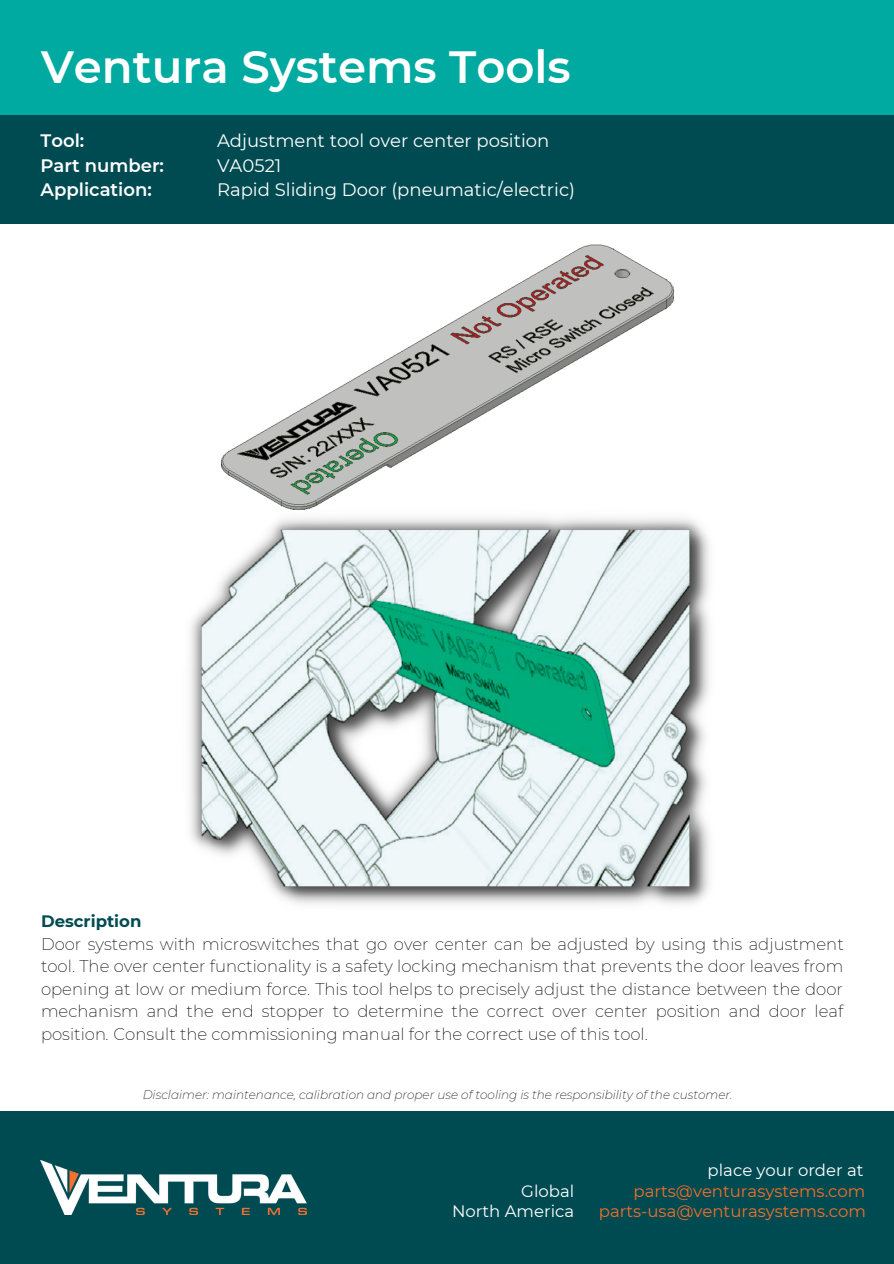
<style>
.page{position:relative;width:894px;height:1264px;background:#fff}
.page>*{position:absolute;margin:0;border:0;box-sizing:border-box;transform-origin:0 0}
.t1{font:600 45px "Montserrat";color:#fff}
.t2{font:18px/24.8px "Montserrat";color:#fff}
.t3{font:600 18px/24.8px "Montserrat";color:#fff}
.t4{font:200 16.5px/22.5px "Montserrat";color:#000;text-align:justify}
.t5{font:16.5px/20.4px "Montserrat";color:#f36d2a;text-align:right}
.t6{font:16.5px/20.4px "Montserrat";color:#fff;text-align:right}
.t7{font:700 16.5px "Montserrat";color:#004b52}
.t8{font:italic 200 12px "Montserrat";color:#000}
.s1{font-style:italic}
</style>
<div class="page">
<div style="left:0;top:0;width:893px;height:115px;background:#00aaa0"></div>
<div style="left:0;top:1111px;width:893px;height:152px;background:#004b52"></div>
<img style="left:221px;top:244px;width:453px;height:265px">
<img style="left:41px;top:1160px;width:265px;height:54px">
<div style="left:0;top:115px;width:893px;height:109px;background:#004b52"></div>
<img style="left:190px;top:509px;width:520px;height:396px">
<h1 class="t1" style="left:41px;top:40px;width:531px">Ventura Systems Tools</h1>
<p class="t3" style="left:41px;top:128px;width:125px">Tool:<br>Part number:<br>Application:</p>
<p class="t2" style="left:217px;top:128px;width:359px">Adjustment tool over center position<br>VA0521<br>Rapid Sliding Door (pneumatic/electric)</p>
<p class="t7" style="left:41px;top:911px;width:102px">Description</p>
<p class="t4" style="left:41px;top:932px;width:804px">Door systems with microswitches that go over center can be adjusted by using this adjustment tool. The over center functionality is a safety locking mechanism that prevents the door leaves from opening at low or medium force. This tool helps to precisely adjust the distance between the door mechanism and the end stopper to determine the correct over center position and door leaf position<span class="s1">.</span> Consult the commissioning manual for the correct use of this tool.</p>
<p class="t8" style="left:143px;top:1087px;width:591px">Disclaimer: maintenance, calibration and proper use of tooling is the responsibility of the customer.</p>
<p class="t6" style="left:452px;top:1180px;width:123px">Global<br>North America</p>
<p class="t6" style="left:707px;top:1159px;width:157px">place your order at</p>
<p class="t5" style="left:598px;top:1180px;width:268px">parts@venturasystems.com parts-usa@venturasystems.com</p>
</div>
